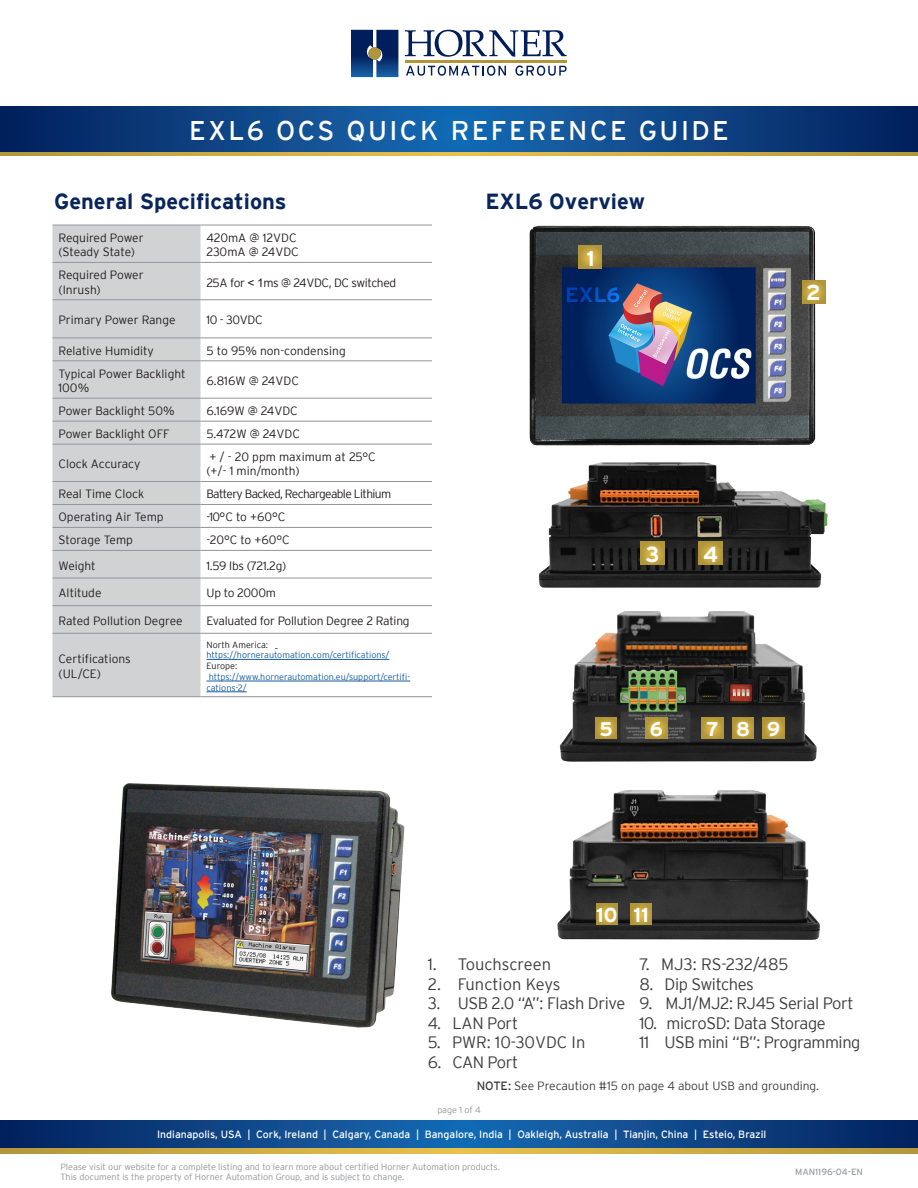
<style>
.page{position:relative;width:918px;height:1188px;background:#fff}
.page>*{position:absolute;margin:0;border:0;box-sizing:border-box;transform-origin:0 0}
.t1{font:27px "Interstate";letter-spacing:.09em;color:#fff}
.t2{font:700 21.9px "Interstate";color:#09255b}
.t3{font:700 21.6px "Interstate";color:#fff}
.t4{font:700 21.3px "Interstate";color:#fff}
.t5{font:700 19.95px "Interstate";color:#fff}
.t6{font:700 19.8px "Interstate";color:#fff}
.t7{font:300 16.5px "Interstate";letter-spacing:-.025em;color:#3e3e3f}
.t8{font:300 16.5px "Interstate";color:#3e3e3f}
.t9{font:300 12px/14.4px "Interstate";color:#231f20}
.t10{font:300 12px "Interstate";color:#3e3e3f}
.t11{font:300 12px "Interstate";letter-spacing:-.02em;color:#231f20}
.t12{font:300 12px "Interstate";letter-spacing:-.05em;color:#231f20}
.t13{font:300 12px "Interstate";letter-spacing:-.03em;color:#231f20}
.t14{font:300 12px "Interstate";letter-spacing:-.025em;color:#231f20}
.t15{font:10.5px "Interstate";color:#fff}
.t16{font:300 9px/10.8px "Interstate";color:#939598}
.t17{font:300 9px/10.8px "Interstate";color:#175d9e}
.t18{font:9px "Interstate";color:#9b9da0}
.t19{font:300 9px "Interstate";color:#231f20}
.s1{font-family:"Arial";font-weight:400}
.s2{color:#231f20}
.s3{font-weight:400}
</style>
<div class="page">
<svg style="left:405px;top:30px;width:162px;height:27px"></svg>
<hr style="left:405px;top:60px;width:162px;height:3px;background:#b19539">
<svg style="left:351px;top:30px;width:47px;height:47px;background:#183e78"></svg>
<div style="left:368px;top:47px;width:13px;height:13px;background:#b19539;border-radius:50%"></div>
<svg style="left:406px;top:66px;width:100px;height:10px"></svg>
<svg style="left:515px;top:66px;width:52px;height:10px"></svg>
<svg style="left:0;top:1120px;width:918px;height:29px;background:#144985"></svg>
<svg style="left:0;top:1149px;width:918px;height:4px;background:#cdac44"></svg>
<svg style="left:0;top:107px;width:918px;height:45px;background:#0d4586"></svg>
<svg style="left:0;top:152px;width:918px;height:3px;background:#cdac43"></svg>
<img style="left:111px;top:783px;width:294px;height:245px">
<img style="left:530px;top:226px;width:285px;height:220px">
<svg style="left:579px;top:245px;width:23px;height:23px"></svg>
<svg style="left:802px;top:280px;width:23px;height:23px"></svg>
<img style="left:538px;top:462px;width:290px;height:126px">
<svg style="left:641px;top:541px;width:23px;height:24px"></svg>
<svg style="left:699px;top:541px;width:23px;height:24px"></svg>
<img style="left:559px;top:611px;width:258px;height:151px">
<svg style="left:595px;top:717px;width:22px;height:22px"></svg>
<svg style="left:646px;top:717px;width:21px;height:22px"></svg>
<svg style="left:763px;top:717px;width:21px;height:22px"></svg>
<svg style="left:732px;top:717px;width:22px;height:22px"></svg>
<svg style="left:702px;top:717px;width:21px;height:22px"></svg>
<img style="left:557px;top:790px;width:263px;height:150px">
<svg style="left:630px;top:903px;width:22px;height:22px"></svg>
<svg style="left:596px;top:903px;width:22px;height:22px"></svg>
<div style="left:53px;top:226px;width:147px;height:470px;background:#d1d2d4"></div>
<hr style="left:53px;top:225px;width:147px;height:1px;background:#939598">
<hr style="left:200px;top:225px;width:232px;height:1px;background:#939598">
<hr style="left:53px;top:262px;width:147px;height:1px;background:#939598">
<hr style="left:200px;top:262px;width:232px;height:1px;background:#939598">
<hr style="left:53px;top:299px;width:147px;height:1px;background:#939598">
<hr style="left:200px;top:299px;width:232px;height:1px;background:#939598">
<hr style="left:53px;top:337px;width:147px;height:1px;background:#939598">
<hr style="left:200px;top:337px;width:232px;height:1px;background:#939598">
<hr style="left:53px;top:360px;width:147px;height:1px;background:#939598">
<hr style="left:200px;top:360px;width:232px;height:1px;background:#939598">
<hr style="left:53px;top:398px;width:147px;height:1px;background:#939598">
<hr style="left:200px;top:398px;width:232px;height:1px;background:#939598">
<hr style="left:53px;top:421px;width:147px;height:1px;background:#939598">
<hr style="left:200px;top:421px;width:232px;height:1px;background:#939598">
<hr style="left:53px;top:444px;width:147px;height:1px;background:#939598">
<hr style="left:200px;top:444px;width:232px;height:1px;background:#939598">
<hr style="left:53px;top:481px;width:147px;height:1px;background:#939598">
<hr style="left:200px;top:481px;width:232px;height:1px;background:#939598">
<hr style="left:53px;top:504px;width:147px;height:1px;background:#939598">
<hr style="left:200px;top:504px;width:232px;height:1px;background:#939598">
<hr style="left:53px;top:527px;width:147px;height:1px;background:#939598">
<hr style="left:200px;top:527px;width:232px;height:1px;background:#939598">
<hr style="left:53px;top:550px;width:147px;height:1px;background:#939598">
<hr style="left:200px;top:550px;width:232px;height:1px;background:#939598">
<hr style="left:53px;top:578px;width:147px;height:1px;background:#939598">
<hr style="left:200px;top:578px;width:232px;height:1px;background:#939598">
<hr style="left:53px;top:605px;width:147px;height:1px;background:#939598">
<hr style="left:200px;top:605px;width:232px;height:1px;background:#939598">
<hr style="left:53px;top:633px;width:147px;height:1px;background:#939598">
<hr style="left:200px;top:633px;width:232px;height:1px;background:#939598">
<hr style="left:53px;top:696px;width:147px;height:1px;background:#939598">
<hr style="left:200px;top:696px;width:232px;height:1px;background:#939598">
<hr style="left:206px;top:659px;width:183px;height:1px;background:#175d9e">
<hr style="left:206px;top:681px;width:204px;height:1px;background:#175d9e">
<hr style="left:206px;top:692px;width:41px;height:1px;background:#175d9e">
<p class="t1" style="left:189px;top:115px;width:541px">EXL6 OCS QUICK REFERENCE GUIDE</p>
<p class="t2" style="left:54px;top:189px;width:234px">General Specifications</p>
<p class="t9" style="left:59px;top:230px;width:87px">Required Power</p>
<p class="t9" style="left:59px;top:245px;width:78px">(Steady State)</p>
<p class="t9" style="left:59px;top:268px;width:87px">Required Power</p>
<p class="t9" style="left:59px;top:282px;width:44px">(Inrush)</p>
<p class="t9" style="left:206px;top:230px;width:92px">420mA @ 12VDC</p>
<p class="t9" style="left:206px;top:245px;width:94px">230mA @ 24VDC</p>
<p class="t13" style="left:206px;top:276px;width:191px">25A for <span class="s1">&lt; 1</span>ms @ 24VDC, DC switched</p>
<p class="t9" style="left:59px;top:313px;width:119px">Primary Power Range</p>
<p class="t9" style="left:206px;top:313px;width:58px">10 - 30VDC</p>
<p class="t9" style="left:59px;top:343px;width:97px">Relative Humidity</p>
<p class="t9" style="left:206px;top:343px;width:141px">5 to 95% non-condensing</p>
<p class="t9" style="left:59px;top:366px;width:129px">Typical Power Backlight<br>100%</p>
<p class="t9" style="left:206px;top:373px;width:94px">6.816W @ 24VDC</p>
<p class="t9" style="left:59px;top:404px;width:118px">Power Backlight 50%</p>
<p class="t9" style="left:206px;top:404px;width:93px">6.169W @ 24VDC</p>
<p class="t9" style="left:59px;top:427px;width:113px">Power Backlight OFF</p>
<p class="t9" style="left:206px;top:427px;width:95px">5.472W @ 24VDC</p>
<p class="t9" style="left:59px;top:457px;width:83px">Clock Accuracy</p>
<p class="t9" style="left:210px;top:450px;width:168px">+ / - 20 ppm maximum at 25°C</p>
<p class="t9" style="left:206px;top:464px;width:95px">(+/- 1 min/month)</p>
<p class="t9" style="left:59px;top:487px;width:87px">Real Time Clock</p>
<p class="t12" style="left:206px;top:487px;width:186px">Battery Backed, Rechargeable Lithium</p>
<p class="t9" style="left:59px;top:510px;width:107px">Operating Air Temp</p>
<p class="t9" style="left:206px;top:510px;width:80px">-10°C to +60°C</p>
<p class="t9" style="left:59px;top:533px;width:76px">Storage Temp</p>
<p class="t9" style="left:206px;top:533px;width:85px">-20°C to +60°C</p>
<p class="t9" style="left:59px;top:558px;width:39px">Weight</p>
<p class="t14" style="left:206px;top:559px;width:81px">1.59 lbs (721.2g)</p>
<p class="t9" style="left:59px;top:586px;width:44px">Altitude</p>
<p class="t11" style="left:206px;top:586px;width:71px">Up to 2000m</p>
<p class="t9" style="left:59px;top:613px;width:126px">Rated Pollution Degree</p>
<p class="t11" style="left:206px;top:614px;width:205px">Evaluated for Pollution Degree 2 Rating</p>
<p class="t9" style="left:59px;top:652px;width:74px">Certifications (UL/CE)</p>
<p class="t19" style="left:206px;top:639px;width:63px">North America:</p>
<p class="t17" style="left:206px;top:650px;width:184px">https://hornerautomation.com/certifications/<br><span class="s2">Europe:</span></p>
<p class="t17" style="left:206px;top:671px;width:205px">https://www.hornerautomation.eu/support/certifi&shy;cations-2/</p>
<p class="t2" style="left:485px;top:189px;width:161px">EXL6 Overview</p>
<p class="t4" style="left:586px;top:246px;width:10px">1</p>
<p class="t4" style="left:806px;top:281px;width:16px">2</p>
<p class="t3" style="left:645px;top:542px;width:15px">3</p>
<p class="t3" style="left:703px;top:542px;width:17px">4</p>
<p class="t6" style="left:599px;top:718px;width:15px">5</p>
<p class="t6" style="left:650px;top:718px;width:15px">6</p>
<p class="t6" style="left:706px;top:718px;width:14px">7</p>
<p class="t6" style="left:736px;top:718px;width:15px">8</p>
<p class="t6" style="left:767px;top:718px;width:15px">9</p>
<p class="t5" style="left:596px;top:904px;width:23px">10</p>
<p class="t5" style="left:633px;top:904px;width:17px">11</p>
<p class="t7" style="left:639px;top:955px;width:150px">7. MJ3: RS-232/485</p>
<p class="t7" style="left:639px;top:975px;width:116px">8. Dip Switches</p>
<p class="t7" style="left:639px;top:994px;width:216px">9. MJ1/MJ2: RJ45 Serial Port</p>
<p class="t7" style="left:639px;top:1014px;width:188px">10. microSD: Data Storage</p>
<p class="t7" style="left:639px;top:1033px;width:223px">11 USB mini “B”: Programming</p>
<p class="t10" style="left:477px;top:1079px;width:344px"><span class="s3">NOTE:</span> See Precaution #15 on page 4 about USB and grounding.</p>
<p class="t8" style="left:428px;top:955px;width:125px">1. Touchscreen</p>
<p class="t8" style="left:428px;top:975px;width:134px">2. Function Keys</p>
<p class="t7" style="left:428px;top:994px;width:199px">3. USB 2.0 “A”: Flash Drive</p>
<p class="t7" style="left:428px;top:1014px;width:92px">4. LAN Port</p>
<p class="t8" style="left:428px;top:1033px;width:159px">5. PWR: 10-30VDC In</p>
<p class="t7" style="left:428px;top:1053px;width:92px">6. CAN Port</p>
<p class="t16" style="left:437px;top:1105px;width:45px">page 1 of 4</p>
<p class="t15" style="left:157px;top:1128px;width:611px">Indianapolis, USA | Cork, Ireland | Calgary, Canada | Bangalore, India | Oakleigh, Australia | Tianjin, China | Esteio, Brazil</p>
<p class="t16" style="left:60px;top:1161px;width:441px">Please visit our website for a complete listing and to learn more about certified Horner Automation products.<br>This document is the property of Horner Automation Group, and is subject to change.</p>
<p class="t18" style="left:795px;top:1167px;width:69px">MAN1196-04-EN</p>
</div>
